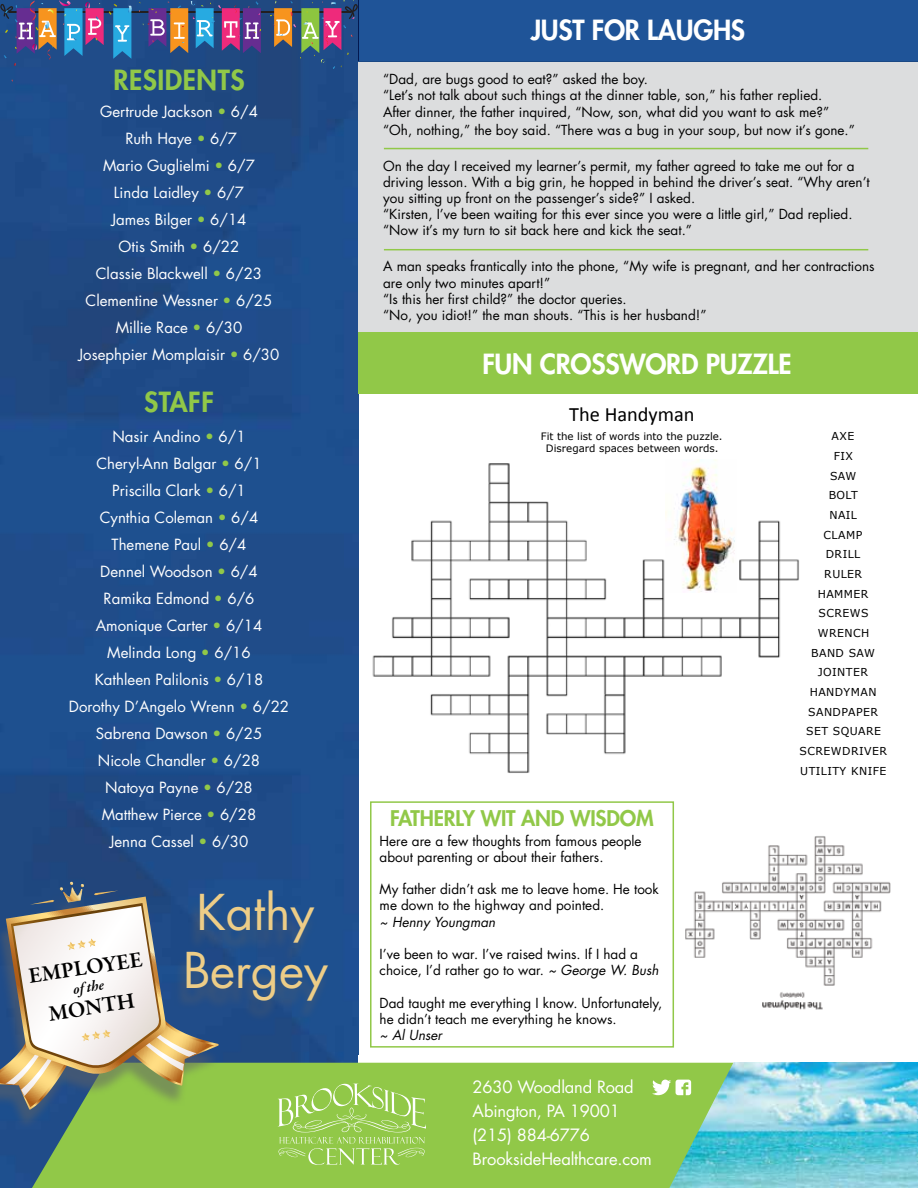
<style>
.page{position:relative;width:918px;height:1188px;background:#fff}
.page>*{position:absolute;margin:0;border:0;box-sizing:border-box;transform-origin:0 0}
.t1{font:48px/57.6px "Futura LT";color:#edcd87}
.t2{font:800 27px "Futura LT";letter-spacing:-.01em;color:#fff}
.t3{font:800 27px "Futura LT";letter-spacing:.02em;color:#91c848}
.t4{font:600 22.35px "Garamond Premr Pro";color:#000}
.t5{font:800 21px "Futura LT";letter-spacing:-.01em;color:#91c848}
.t6{font:20.4px "Calibri";color:#000}
.t7{font:16.5px/24px "Futura LT";letter-spacing:-.01em;color:#fff}
.t8{font:15px/27px "Futura LT";color:#fff;text-align:center}
.t9{font:italic 600 15px "Garamond Premr Pro";color:#000}
.t10{font:13.5px/16.2px "Futura LT";color:#000}
.t11{font:italic 13.5px "Futura LT";color:#000}
.t12{font:10.95px/19.6px "Verdana";letter-spacing:.04em;color:#000;text-align:center}
.t13{font:10.2px/12.5px "Verdana";color:#000;text-align:center}
.s1{color:#91c848}
.s2{font-style:italic}
</style>
<div class="page">
<img style="left:0;top:0;width:358px;height:1188px">
<img style="left:733px;top:1063px;width:185px;height:125px">
<svg style="left:32px;top:1063px;width:701px;height:125px;background:#8cc652"></svg>
<svg style="left:278px;top:1084px;width:148px;height:81px;background:#a0cf61"></svg>
<svg style="left:652px;top:1080px;width:39px;height:15px"></svg>
<hr style="left:9px;top:11px;width:342px;height:2px;background:#231f20">
<svg style="left:139px;top:1px;width:123px;height:52px;background:#675e8a"></svg>
<svg style="left:0;top:0;width:132px;height:66px;background:#4e6595"></svg>
<svg style="left:270px;top:0;width:88px;height:69px;background:#5d6176"></svg>
<div style="left:0;top:888px;width:221px;height:243px;background:#616264;opacity:.52"></div>
<svg style="left:0;top:882px;width:219px;height:228px"></svg>
<div style="left:174px;top:897px;width:156px;height:125px;background:#616264;opacity:.52"></div>
<div style="left:358px;top:62px;width:560px;height:271px;background:#dcddde"></div>
<div style="left:358px;top:0;width:560px;height:62px;background:#1f5498"></div>
<div style="left:359px;top:333px;width:559px;height:61px;background:#91c848"></div>
<img style="left:372px;top:463px;width:427px;height:310px">
<img style="left:665px;top:459px;width:71px;height:134px">
<img style="left:685px;top:836px;width:206px;height:174px">
<hr style="left:384px;top:148px;width:484px;height:1px;background:#91c848">
<hr style="left:384px;top:249px;width:484px;height:1px;background:#91c848">
<div style="left:370px;top:801px;width:304px;height:247px;border:2px solid #91c848"></div>
<h2 class="t3" style="left:113px;top:62px;width:133px">RESIDENTS</h2>
<p class="t8" style="left:79px;top:98px;width:202px">Gertrude Jackson <span class="s1">•</span> 6/4<br>Ruth Haye <span class="s1">•</span> 6/7<br>Mario Guglielmi <span class="s1">•</span> 6/7<br>Linda Laidley <span class="s1">•</span> 6/7<br>James Bilger <span class="s1">•</span> 6/14<br>Otis Smith <span class="s1">•</span> 6/22<br>Classie Blackwell <span class="s1">•</span> 6/23<br>Clementine Wessner <span class="s1">•</span> 6/25<br>Millie Race <span class="s1">•</span> 6/30<br>Josephpier Momplaisir <span class="s1">•</span> 6/30</p>
<h2 class="t3" style="left:144px;top:384px;width:71px">STAFF</h2>
<p class="t8" style="left:69px;top:423px;width:222px">Nasir Andino <span class="s1">•</span> 6/1<br>Cheryl-Ann Balgar <span class="s1">•</span> 6/1<br>Priscilla Clark <span class="s1">•</span> 6/1<br>Cynthia Coleman <span class="s1">•</span> 6/4<br>Themene Paul <span class="s1">•</span> 6/4<br>Dennel Woodson <span class="s1">•</span> 6/4<br>Ramika Edmond <span class="s1">•</span> 6/6<br>Amonique Carter <span class="s1">•</span> 6/14<br>Melinda Long <span class="s1">•</span> 6/16<br>Kathleen Palilonis <span class="s1">•</span> 6/18<br>Dorothy D’Angelo Wrenn <span class="s1">•</span> 6/22<br>Sabrena Dawson <span class="s1">•</span> 6/25<br>Nicole Chandler <span class="s1">•</span> 6/28<br>Natoya Payne <span class="s1">•</span> 6/28<br>Matthew Pierce <span class="s1">•</span> 6/28<br>Jenna Cassel <span class="s1">•</span> 6/30</p>
<h3 class="t4" style="left:27px;top:963px;width:116px;rotate:-9deg">EMPLOYEE</h3>
<p class="t9" style="left:72px;top:980px;width:33px;rotate:-9deg">of the</p>
<h3 class="t4" style="left:47px;top:1000px;width:89px;rotate:-9deg">MONTH</h3>
<h1 class="t1" style="left:183px;top:884px;width:146px">Kathy<br>Bergey</h1>
<h2 class="t2" style="left:531px;top:13px;width:216px">JUST FOR LAUGHS</h2>
<p class="t10" style="left:383px;top:71px;width:448px">“Dad, are bugs good to eat?” asked the boy.<br>“Let’s not talk about such things at the dinner table, son,” his father replied.<br>After dinner, the father inquired, “Now, son, what did you want to ask me?”</p>
<p class="t10" style="left:383px;top:122px;width:473px">“Oh, nothing,” the boy said. “There was a bug in your soup, but now it’s gone.”</p>
<p class="t10" style="left:383px;top:158px;width:488px">On the day I received my learner’s permit, my father agreed to take me out for a driving lesson. With a big grin, he hopped in behind the driver’s seat. “Why aren’t you sitting up front on the passenger’s side?” I asked.<br>“Kirsten, I’ve been waiting for this ever since you were a little girl,” Dad replied. “Now it’s my turn to sit back here and kick the seat.”</p>
<p class="t10" style="left:383px;top:258px;width:493px">A man speaks frantically into the phone, “My wife is pregnant, and her contractions are only two minutes apart!”<br>“Is this her first child?” the doctor queries.<br>“No, you idiot!” the man shouts. “This is her husband!”</p>
<h2 class="t2" style="left:482px;top:346px;width:311px">FUN CROSSWORD PUZZLE</h2>
<h3 class="t6" style="left:569px;top:401px;width:127px">The Handyman</h3>
<p class="t13" style="left:541px;top:430px;width:183px">Fit the list of words into the puzzle.<br>Disregard spaces between words.</p>
<p class="t12" style="left:800px;top:426px;width:89px">AXE<br>FIX<br>SAW<br>BOLT<br>NAIL<br>CLAMP<br>DRILL<br>RULER<br>HAMMER<br>SCREWS<br>WRENCH<br>BAND SAW<br>JOINTER<br>HANDYMAN<br>SANDPAPER<br>SET SQUARE<br>SCREWDRIVER<br>UTILITY KNIFE</p>
<h3 class="t5" style="left:390px;top:805px;width:265px">FATHERLY WIT AND WISDOM</h3>
<p class="t10" style="left:380px;top:833px;width:263px">Here are a few thoughts from famous people about parenting or about their fathers.</p>
<p class="t10" style="left:380px;top:881px;width:281px">My father didn’t ask me to leave home. He took me down to the highway and pointed.</p>
<p class="t11" style="left:380px;top:913px;width:117px">~ Henny Youngman</p>
<p class="t10" style="left:380px;top:946px;width:280px">I’ve been to war. I’ve raised twins. If I had a choice, I’d rather go to war. <span class="s2">~ George W. Bush</span></p>
<p class="t10" style="left:380px;top:995px;width:284px">Dad taught me everything I know. Unfortunately, he didn’t teach me everything he knows.</p>
<p class="t11" style="left:380px;top:1026px;width:64px">~ Al Unser</p>
<p class="t7" style="left:473px;top:1075px;width:181px">2630 Woodland Road<br>Abington, PA 19001 (215) 884-6776<br>BrooksideHealthcare.com</p>
</div>
